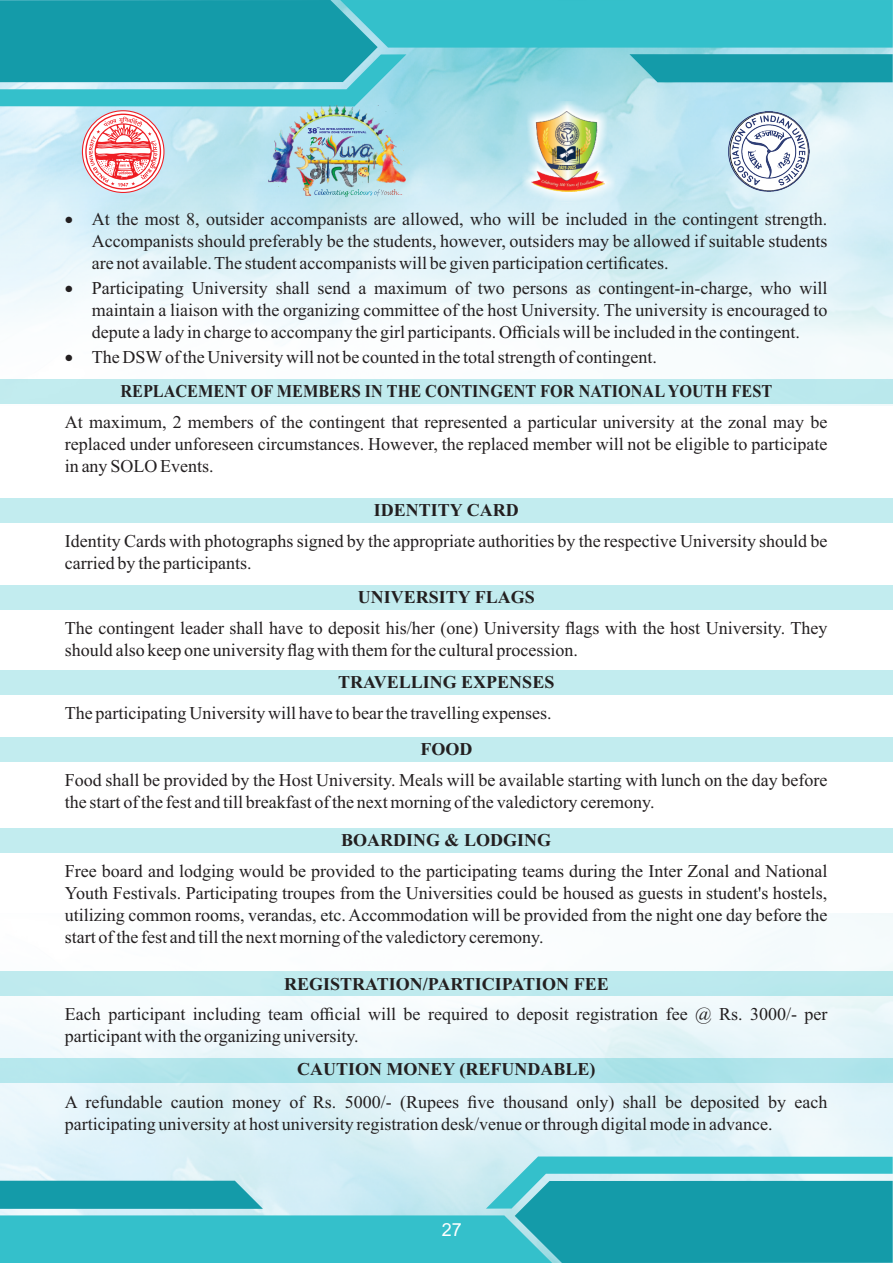
<style>
.page{position:relative;width:893px;height:1263px;background:#fff}
.page>*{position:absolute;margin:0;border:0;box-sizing:border-box;transform-origin:0 0}
.t1{font:18px/21.9px "Times New Roman";color:#231f20}
.t2{font:700 18px "Times New Roman";color:#231f20}
.t3{font:700 18px "Times New Roman";color:#231f20;scale:.9 1}
.t4{font:18px "Arial";color:#fff}
</style>
<div class="page">
<img style="left:0;top:107px;width:893px;height:298px">
<svg style="left:0;top:0;width:893px;height:107px;background:#47b9c5"></svg>
<svg style="left:0;top:1156px;width:893px;height:107px;background:#54bec9"></svg>
<div style="left:0;top:379px;width:893px;height:24px;background:#bfeaee"></div>
<div style="left:0;top:498px;width:893px;height:24px;background:#c2ecef"></div>
<div style="left:0;top:585px;width:893px;height:25px;background:#c2ecef"></div>
<div style="left:0;top:670px;width:893px;height:25px;background:#c2ecef"></div>
<div style="left:0;top:737px;width:893px;height:25px;background:#c2ecef"></div>
<div style="left:0;top:828px;width:893px;height:25px;background:#c2ecef"></div>
<div style="left:0;top:971px;width:893px;height:25px;background:#beeaee"></div>
<svg style="left:83px;top:111px;width:80px;height:81px"></svg>
<div style="left:85px;top:114px;width:76px;height:76px;border:1px solid #ee1d23;border-radius:50%"></div>
<svg style="left:89px;top:117px;width:68px;height:69px"></svg>
<img style="left:729px;top:111px;width:80px;height:81px">
<svg style="left:521px;top:101px;width:94px;height:101px;background:#c5e7f0"></svg>
<img style="left:532px;top:112px;width:72px;height:79px">
<div style="left:0;top:1058px;width:893px;height:25px;background:#b2e5eb"></div>
<img style="left:268px;top:106px;width:137px;height:89px">
<svg style="left:308px;top:127px;width:58px;height:19px"></svg>
<p class="t1" style="left:92px;top:210px;width:737px;text-align:justify;text-indent:-27px">• At the most 8, outsider accompanists are allowed, who will be included in the contingent strength.<br>Accompanists should preferably be the students, however, outsiders may be allowed if suitable students are not available. The student accompanists will be given participation certificates.</p>
<p class="t1" style="left:92px;top:279px;width:737px;text-align:justify;text-indent:-27px">• Participating University shall send a maximum of two persons as contingent-in-charge, who will maintain a liaison with the organizing committee of the host University. The university is encouraged to depute a lady in charge to accompany the girl participants. Officials will be included in the contingent.</p>
<p class="t1" style="left:65px;top:348px;width:593px">• The DSWof the University will not be counted in the total strength of contingent.</p>
<p class="t3" style="left:120px;top:385px;width:726px">REPLACEMENT OF MEMBERS IN THE CONTINGENT FOR NATIONAL YOUTH FEST</p>
<p class="t1" style="left:65px;top:412px;width:764px;text-align:justify">At maximum, 2 members of the contingent that represented a particular university at the zonal may be replaced under unforeseen circumstances. However, the replaced member will not be eligible to participate in any SOLO Events.</p>
<p class="t2" style="left:374px;top:504px;width:146px">IDENTITY CARD</p>
<p class="t1" style="left:65px;top:531px;width:764px">Identity Cards with photographs signed by the appropriate authorities by the respective University should be carried by the participants.</p>
<p class="t2" style="left:358px;top:591px;width:178px">UNIVERSITY FLAGS</p>
<p class="t1" style="left:65px;top:619px;width:764px">The contingent leader shall have to deposit his/her (one) University flags with the host University. They should also keep one university flag with them for the cultural procession.</p>
<p class="t2" style="left:338px;top:676px;width:218px">TRAVELLING EXPENSES</p>
<p class="t1" style="left:65px;top:704px;width:488px">The participating University will have to bear the travelling expenses.</p>
<p class="t2" style="left:420px;top:743px;width:54px">FOOD</p>
<p class="t1" style="left:65px;top:771px;width:764px">Food shall be provided by the Host University. Meals will be available starting with lunch on the day before the start of the fest and till breakfast of the next morning of the valedictory ceremony.</p>
<p class="t2" style="left:341px;top:834px;width:212px">BOARDING &amp; LODGING</p>
<p class="t1" style="left:65px;top:862px;width:764px;text-align:justify">Free board and lodging would be provided to the participating teams during the Inter Zonal and National Youth Festivals. Participating troupes from the Universities could be housed as guests in student's hostels, utilizing common rooms, verandas, etc. Accommodation will be provided from the night one day before the start of the fest and till the next morning of the valedictory ceremony.</p>
<p class="t2" style="left:284px;top:977px;width:326px">REGISTRATION/PARTICIPATION FEE</p>
<p class="t1" style="left:65px;top:1005px;width:764px">Each participant including team official will be required to deposit registration fee @ Rs. 3000/- per participant with the organizing university.</p>
<p class="t2" style="left:297px;top:1063px;width:300px">CAUTION MONEY (REFUNDABLE)</p>
<p class="t1" style="left:65px;top:1093px;width:764px">A refundable caution money of Rs. 5000/- (Rupees five thousand only) shall be deposited by each participating university at host university registration desk/venue or through digital mode in advance.</p>
<p class="t4" style="left:442px;top:1223px;width:22px">27</p>
</div>
